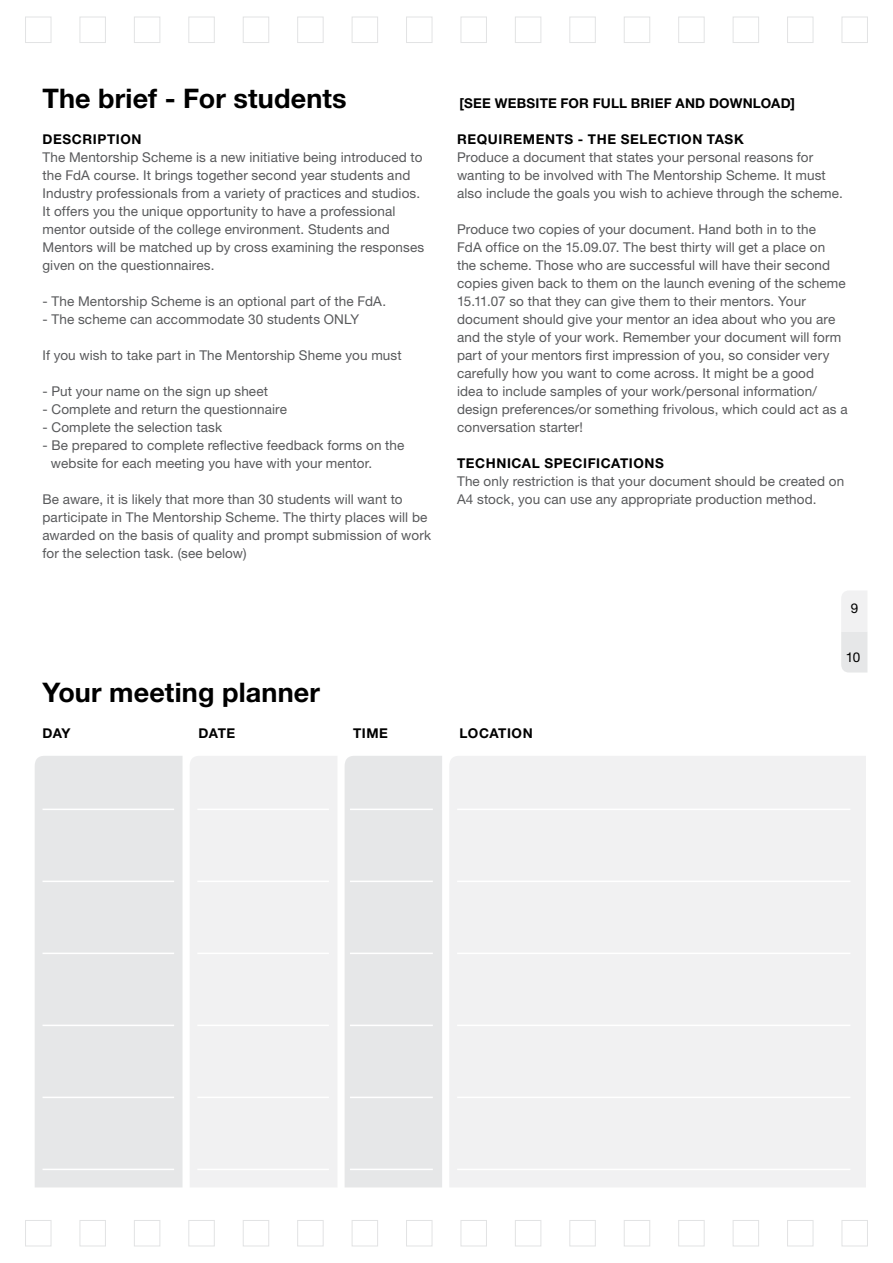
<style>
.page{position:relative;width:893px;height:1263px;background:#fff}
.page>*{position:absolute;margin:0;border:0;box-sizing:border-box;transform-origin:0 0}
.t1{font:700 27px "Helvetica Neue";letter-spacing:.005em;color:#000}
.t2{font:13.5px/18px "Helvetica Neue";letter-spacing:.01em;color:#58595b}
.t3{font:700 13.5px "Helvetica Neue";letter-spacing:.045em;color:#000}
.t4{font:700 13.5px "Helvetica Neue";letter-spacing:.015em;color:#000}
.t5{font:13.5px "Helvetica Neue";color:#000}
</style>
<div class="page">
<div style="left:26px;top:17px;width:25px;height:26px;border:1px solid #e2e3e4"></div>
<div style="left:461px;top:17px;width:25px;height:26px;border:1px solid #e2e3e4"></div>
<div style="left:243px;top:17px;width:26px;height:26px;border:1px solid #e2e3e4"></div>
<div style="left:679px;top:17px;width:25px;height:26px;border:1px solid #e2e3e4"></div>
<div style="left:134px;top:17px;width:26px;height:26px;border:1px solid #e2e3e4"></div>
<div style="left:570px;top:17px;width:25px;height:26px;border:1px solid #e2e3e4"></div>
<div style="left:352px;top:17px;width:26px;height:26px;border:1px solid #e2e3e4"></div>
<div style="left:787px;top:17px;width:26px;height:26px;border:1px solid #e2e3e4"></div>
<div style="left:80px;top:17px;width:25px;height:26px;border:1px solid #e2e3e4"></div>
<div style="left:515px;top:17px;width:26px;height:26px;border:1px solid #e2e3e4"></div>
<div style="left:298px;top:17px;width:25px;height:26px;border:1px solid #e2e3e4"></div>
<div style="left:733px;top:17px;width:26px;height:26px;border:1px solid #e2e3e4"></div>
<div style="left:189px;top:17px;width:25px;height:26px;border:1px solid #e2e3e4"></div>
<div style="left:624px;top:17px;width:26px;height:26px;border:1px solid #e2e3e4"></div>
<div style="left:406px;top:17px;width:26px;height:26px;border:1px solid #e2e3e4"></div>
<div style="left:842px;top:17px;width:25px;height:26px;border:1px solid #e2e3e4"></div>
<div style="left:26px;top:1220px;width:25px;height:26px;border:1px solid #e2e3e4"></div>
<div style="left:461px;top:1220px;width:25px;height:26px;border:1px solid #e2e3e4"></div>
<div style="left:243px;top:1220px;width:26px;height:26px;border:1px solid #e2e3e4"></div>
<div style="left:679px;top:1220px;width:25px;height:26px;border:1px solid #e2e3e4"></div>
<div style="left:134px;top:1220px;width:26px;height:26px;border:1px solid #e2e3e4"></div>
<div style="left:570px;top:1220px;width:25px;height:26px;border:1px solid #e2e3e4"></div>
<div style="left:352px;top:1220px;width:26px;height:26px;border:1px solid #e2e3e4"></div>
<div style="left:787px;top:1220px;width:26px;height:26px;border:1px solid #e2e3e4"></div>
<div style="left:80px;top:1220px;width:25px;height:26px;border:1px solid #e2e3e4"></div>
<div style="left:515px;top:1220px;width:26px;height:26px;border:1px solid #e2e3e4"></div>
<div style="left:298px;top:1220px;width:25px;height:26px;border:1px solid #e2e3e4"></div>
<div style="left:733px;top:1220px;width:26px;height:26px;border:1px solid #e2e3e4"></div>
<div style="left:189px;top:1220px;width:25px;height:26px;border:1px solid #e2e3e4"></div>
<div style="left:624px;top:1220px;width:26px;height:26px;border:1px solid #e2e3e4"></div>
<div style="left:406px;top:1220px;width:26px;height:26px;border:1px solid #e2e3e4"></div>
<div style="left:842px;top:1220px;width:25px;height:26px;border:1px solid #e2e3e4"></div>
<svg style="left:841px;top:591px;width:26px;height:81px"></svg>
<div style="left:35px;top:756px;width:148px;height:431px;background:#e6e7e8"></div>
<div style="left:345px;top:756px;width:97px;height:431px;background:#e6e7e8"></div>
<div style="left:190px;top:756px;width:147px;height:431px;background:#f1f1f2"></div>
<div style="left:449px;top:756px;width:417px;height:431px;background:#f1f1f2"></div>
<hr style="left:43px;top:808px;width:131px;height:2px;background:#fff">
<hr style="left:43px;top:953px;width:131px;height:1px;background:#fff">
<hr style="left:43px;top:1097px;width:131px;height:1px;background:#fff">
<hr style="left:43px;top:881px;width:131px;height:1px;background:#fff">
<hr style="left:43px;top:1025px;width:131px;height:1px;background:#fff">
<hr style="left:43px;top:1169px;width:131px;height:1px;background:#fff">
<hr style="left:197px;top:808px;width:132px;height:2px;background:#fff">
<hr style="left:197px;top:953px;width:132px;height:1px;background:#fff">
<hr style="left:197px;top:1097px;width:132px;height:1px;background:#fff">
<hr style="left:197px;top:881px;width:132px;height:1px;background:#fff">
<hr style="left:197px;top:1025px;width:132px;height:1px;background:#fff">
<hr style="left:197px;top:1169px;width:132px;height:1px;background:#fff">
<hr style="left:350px;top:808px;width:83px;height:2px;background:#fff">
<hr style="left:350px;top:953px;width:83px;height:1px;background:#fff">
<hr style="left:350px;top:1097px;width:83px;height:1px;background:#fff">
<hr style="left:350px;top:881px;width:83px;height:1px;background:#fff">
<hr style="left:350px;top:1025px;width:83px;height:1px;background:#fff">
<hr style="left:350px;top:1169px;width:83px;height:1px;background:#fff">
<hr style="left:457px;top:808px;width:393px;height:2px;background:#fff">
<hr style="left:457px;top:953px;width:393px;height:1px;background:#fff">
<hr style="left:457px;top:1097px;width:393px;height:1px;background:#fff">
<hr style="left:457px;top:881px;width:393px;height:1px;background:#fff">
<hr style="left:457px;top:1025px;width:393px;height:1px;background:#fff">
<hr style="left:457px;top:1169px;width:393px;height:1px;background:#fff">
<h1 class="t1" style="left:43px;top:82px;width:306px">THE BRIEF - FOR STUDENTS</h1>
<p class="t4" style="left:460px;top:95px;width:337px">[SEE WEBSITE FOR FULL BRIEF AND DOWNLOAD]</p>
<p class="t3" style="left:42px;top:131px;width:101px">DESCRIPTION</p>
<p class="t2" style="left:42px;top:148px;width:383px">The Mentorship Scheme is a new initiative being introduced to the FdA course. It brings together second year students and<br>I ndustry professionals from a variety of practices and studios.<br>It offers you the unique opportunity to have a professional mentor outside of the college environment. Students and Mentors will be matched up by cross examining the responses given on the questionnaires.</p>
<p class="t2" style="left:42px;top:292px;width:345px">- The Mentorship Scheme is an optional part of the FdA.</p>
<p class="t2" style="left:42px;top:310px;width:318px">- The scheme can accommodate 30 students ON LY</p>
<p class="t2" style="left:42px;top:346px;width:361px">If you wish to take part in The Mentorship Sheme you must</p>
<p class="t2" style="left:42px;top:382px;width:227px">- Put your name on the sign up sheet</p>
<p class="t2" style="left:42px;top:400px;width:246px">- Complete and return the questionnaire</p>
<p class="t2" style="left:42px;top:418px;width:181px">- Complete the selection task</p>
<p class="t2" style="left:51px;top:436px;width:355px;text-indent:-9px">- Be prepared to complete reflective feedback forms on the website for each meeting you have with your mentor.</p>
<p class="t2" style="left:42px;top:490px;width:390px">Be aware, it is likely that more than 30 students will want to participate in The Mentorship Scheme. The thirty places will be awarded on the basis of quality and prompt submission of work for the selection task. (see below)</p>
<p class="t3" style="left:457px;top:131px;width:260px">REQUIREMENTS - THE SELECTION TAS</p>
<p class="t3" style="left:734px;top:131px;width:11px">K</p>
<p class="t2" style="left:457px;top:148px;width:387px">Produce a document that states your personal reasons for wanting to be involved with The Mentorship Scheme. It must also include the goals you wish to achieve through the scheme.</p>
<p class="t2" style="left:457px;top:220px;width:392px">Produce two copies of your document. Hand both in to the<br>FdA office on the 15.09.07. The best thirty will get a place on the scheme. Those who are successful will have their second copies given back to them on the launch evening of the scheme 15.11.07 so that they can give them to their mentors. Your document should give your mentor an idea about who you are and the style of your work. Remember your document will form part of your mentors first impression of you, so consider very carefully how you want to come across. It might be a good<br>idea to include samples of your work/personal information/ design preferences/or something frivolous, which could act as a conversation starter!</p>
<p class="t3" style="left:457px;top:455px;width:59px">TECHNICA</p>
<p class="t3" style="left:532px;top:455px;width:50px">L SPECIFICA</p>
<p class="t3" style="left:620px;top:455px;width:44px">TIONS</p>
<p class="t2" style="left:457px;top:472px;width:389px">The only restriction is that your document should be created on<br>A4 stock, you can use any appropriate production method.</p>
<h1 class="t1" style="left:43px;top:676px;width:279px">YOUR MEETING PLANNER</h1>
<p class="t3" style="left:43px;top:725px;width:6px">DAYDA</p>
<p class="t3" style="left:218px;top:725px;width:19px">TE</p>
<p class="t3" style="left:353px;top:725px;width:8px">TIM</p>
<p class="t3" style="left:379px;top:725px;width:50px">E L</p>
<p class="t3" style="left:468px;top:725px;width:66px">OCATION</p>
<p class="t5" style="left:851px;top:600px;width:9px">9</p>
<p class="t5" style="left:846px;top:649px;width:16px">10</p>
</div>
